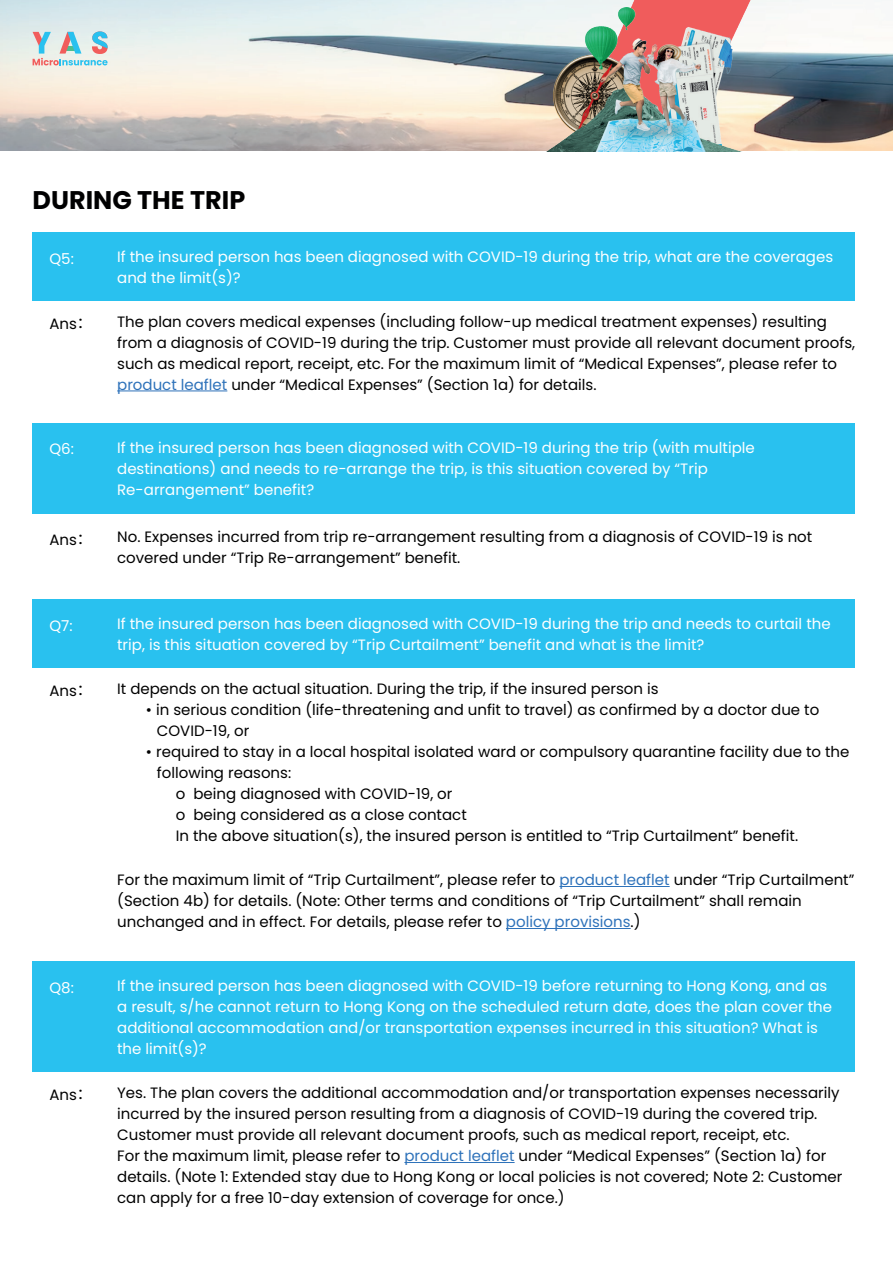
<style>
.page{position:relative;width:893px;height:1263px;background:#fff}
.page>*{position:absolute;margin:0;border:0;box-sizing:border-box;transform-origin:0 0}
.t1{font:700 25.5px "Poppins";color:#000001}
.t2{font:15px/21px "Poppins";color:#000001}
.t3{font:15px/21px "Poppins";color:#fff}
.s1{font-family:"Noto Sans Hant"}
.s2{color:#2e72ba}
</style>
<div class="page">
<img style="left:0;top:0;width:893px;height:151px">
<svg style="left:33px;top:31px;width:75px;height:34px"></svg>
<div style="left:33px;top:232px;width:822px;height:69px;background:#29c1ef"></div>
<hr style="left:117px;top:391px;width:110px;height:1px;background:#2e72ba">
<div style="left:33px;top:423px;width:822px;height:90px;background:#29c1ef"></div>
<div style="left:33px;top:961px;width:822px;height:111px;background:#29c1ef"></div>
<hr style="left:404px;top:1162px;width:111px;height:1px;background:#2e72ba">
<div style="left:33px;top:599px;width:822px;height:69px;background:#29c1ef"></div>
<hr style="left:559px;top:886px;width:111px;height:1px;background:#2e72ba">
<hr style="left:506px;top:928px;width:125px;height:1px;background:#2e72ba">
<img style="left:549px;top:0;width:213px;height:151px">
<img style="left:546px;top:7px;width:199px;height:144px">
<h1 class="t1" style="left:33px;top:185px;width:214px">DURING THE TRIP</h1>
<p class="t3" style="left:49px;top:248px;width:26px">Q5:</p>
<p class="t3" style="left:117px;top:246px;width:718px">If the insured person has been diagnosed with COVID-19 during the trip, what are the coverages and the limit(s)?</p>
<p class="t2" style="left:49px;top:313px;width:40px">Ans<span class="s1">：</span></p>
<p class="t2" style="left:117px;top:311px;width:740px">The plan covers medical expenses (including follow-up medical treatment expenses) resulting from a diagnosis of COVID-19 during the trip. Customer must provide all relevant document proofs, such as medical report, receipt, etc. For the maximum limit of “Medical Expenses”, please refer to <span class="s2">product leaflet</span> under “Medical Expenses” (Section 1a) for details.</p>
<p class="t3" style="left:49px;top:439px;width:26px">Q6:</p>
<p class="t3" style="left:117px;top:437px;width:639px">If the insured person has been diagnosed with COVID-19 during the trip (with multiple destinations) and needs to re-arrange the trip, is this situation covered by “Trip<br>Re-arrangement” benefit?</p>
<p class="t2" style="left:49px;top:529px;width:40px">Ans<span class="s1">：</span></p>
<p class="t2" style="left:117px;top:527px;width:697px">No. Expenses incurred from trip re-arrangement resulting from a diagnosis of COVID-19 is not covered under “Trip Re-arrangement” benefit.</p>
<p class="t3" style="left:49px;top:615px;width:25px">Q7:</p>
<p class="t3" style="left:117px;top:613px;width:715px">If the insured person has been diagnosed with COVID-19 during the trip and needs to curtail the trip, is this situation covered by “Trip Curtailment” benefit and what is the limit?</p>
<p class="t2" style="left:49px;top:680px;width:40px">Ans<span class="s1">：</span></p>
<p class="t2" style="left:117px;top:678px;width:543px">It depends on the actual situation. During the trip, if the insured person is</p>
<p class="t2" style="left:157px;top:699px;width:664px;text-indent:-11px">• in serious condition (life-threatening and unfit to travel) as confirmed by a doctor due to<br>COVID-19, or</p>
<p class="t2" style="left:146px;top:741px;width:705px">• required to stay in a local hospital isolated ward or compulsory quarantine facility due to the</p>
<p class="t2" style="left:157px;top:762px;width:136px">following reasons:</p>
<p class="t2" style="left:176px;top:783px;width:278px">o being diagnosed with COVID-19, or</p>
<p class="t2" style="left:176px;top:804px;width:292px">o being considered as a close contact</p>
<p class="t2" style="left:176px;top:825px;width:624px">In the above situation(s), the insured person is entitled to “Trip Curtailment” benefit.</p>
<p class="t2" style="left:117px;top:870px;width:739px">For the maximum limit of “Trip Curtailment”, please refer to <span class="s2">product leaflet</span> under “Trip Curtailment” (Section 4b) for details. (Note: Other terms and conditions of “Trip Curtailment” shall remain unchanged and in effect. For details, please refer to <span class="s2">policy provisions</span>.)</p>
<p class="t3" style="left:49px;top:977px;width:26px">Q8:</p>
<p class="t3" style="left:117px;top:976px;width:716px">If the insured person has been diagnosed with COVID-19 before returning to Hong Kong, and as a result, s/he cannot return to Hong Kong on the scheduled return date, does the plan cover the additional accommodation and/or transportation expenses incurred in this situation? What is the limit(s)?</p>
<p class="t2" style="left:49px;top:1085px;width:40px">Ans<span class="s1">：</span></p>
<p class="t2" style="left:117px;top:1083px;width:727px">Yes. The plan covers the additional accommodation and/or transportation expenses necessarily incurred by the insured person resulting from a diagnosis of COVID-19 during the covered trip.<br>Customer must provide all relevant document proofs, such as medical report, receipt, etc.<br>For the maximum limit, please refer to <span class="s2">product leaflet</span> under “Medical Expenses” (Section 1a) for details. (Note 1: Extended stay due to Hong Kong or local policies is not covered; Note 2: Customer can apply for a free 10-day extension of coverage for once.)</p>
</div>
